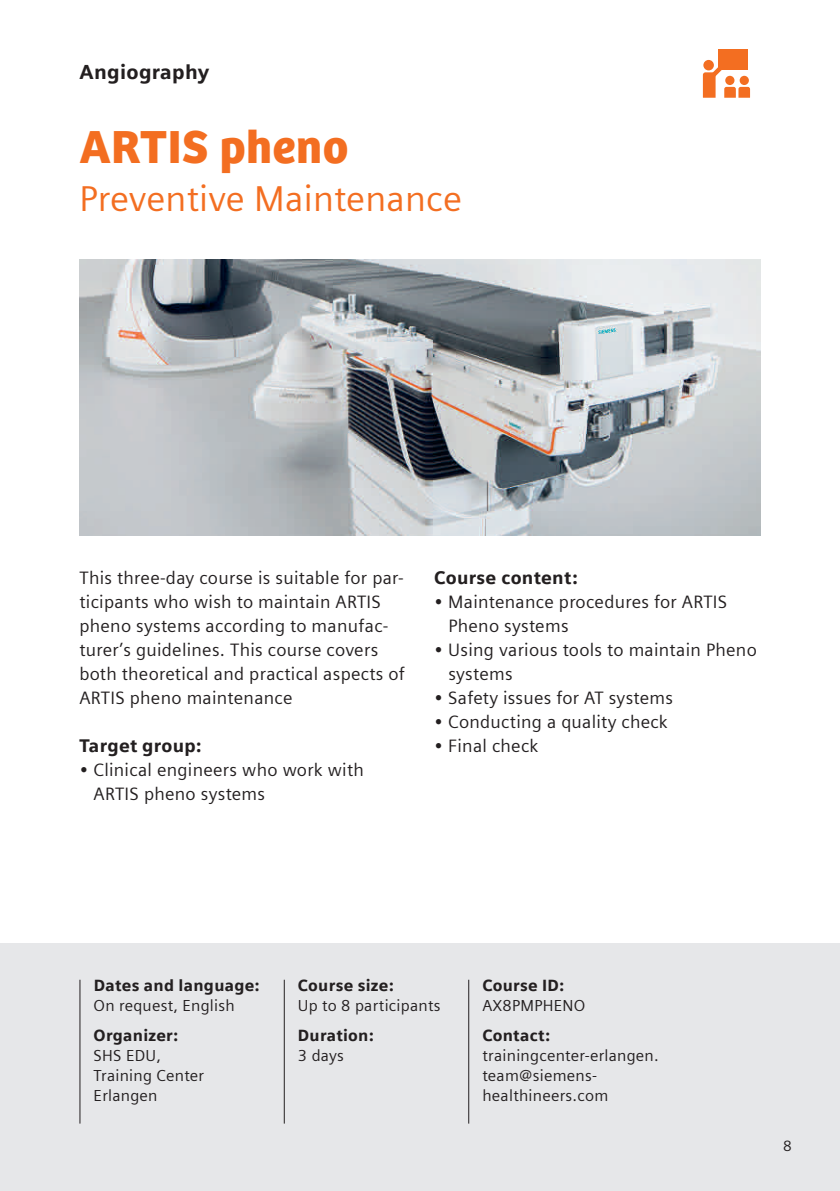
<style>
.page{position:relative;width:840px;height:1191px;background:#fff}
.page>*{position:absolute;margin:0;border:0;box-sizing:border-box;transform-origin:0 0}
.headline__30pt_33pt{font:48px "SH Bree Headline Regular";letter-spacing:.005em;color:#f36e21}
.headline__30pt_33pt-2{font:36px "Siemens Sans";letter-spacing:.005em;color:#f36e21}
.headline__30pt_33pt-3{font:900 20px "Siemens Sans";letter-spacing:.015em;color:#231f20}
.t1{font:18px/24px "Siemens Sans";letter-spacing:.015em;color:#231f20}
.t2{font:900 18px "Siemens Sans";letter-spacing:.015em;color:#231f20}
.t3{font:16px/20px "Siemens Sans";letter-spacing:.015em;color:#231f20}
.t4{font:900 16px/20px "Siemens Sans";letter-spacing:.015em;color:#231f20}
.t5{font:15px "Siemens Sans";color:#231f20}
.s1{font-weight:400}
.s2{font-weight:900}
</style>
<div class="page">
<div style="left:0;top:943px;width:839px;height:248px;background:#e6e7e9"></div>
<img style="left:79px;top:260px;width:681px;height:275px">
<hr style="left:283px;top:979px;width:1px;height:144px;background:#231f20">
<hr style="left:468px;top:979px;width:1px;height:144px;background:#231f20">
<hr style="left:79px;top:979px;width:1px;height:144px;background:#231f20">
<div style="left:718px;top:50px;width:29px;height:20px;background:#f36e21"></div>
<div style="left:703px;top:60px;width:10px;height:10px;background:#f36e21;border-radius:50%"></div>
<svg style="left:702px;top:65px;width:47px;height:33px"></svg>
<p class="headline__30pt_33pt-3" style="left:79px;top:56px;width:131px">Angiography</p>
<p class="headline__30pt_33pt" style="left:79px;top:110px;width:270px">ARTIS pheno</p>
<p class="headline__30pt_33pt-2" style="left:79px;top:172px;width:384px">Preventive Maintenance</p>
<p class="t1" style="left:79px;top:564px;width:327px">This three-day course is suitable for par&shy;ticipants who wish to maintain ARTIS pheno systems according to manufac&shy;turer’s guidelines. This course covers both theoretical and practical aspects of ARTIS pheno maintenance</p>
<p class="t2" style="left:79px;top:731px;width:124px">Target group:</p>
<p class="t1" style="left:79px;top:756px;width:286px">• Clinical engineers who work with</p>
<p class="t1" style="left:94px;top:780px;width:173px">ARTIS pheno systems</p>
<p class="t2" style="left:434px;top:563px;width:145px">Course content:</p>
<p class="t1" style="left:448px;top:588px;width:280px;text-indent:-14px">• Maintenance procedures for ARTIS<br>Pheno systems</p>
<p class="t1" style="left:448px;top:636px;width:310px;text-indent:-14px">• Using various tools to maintain Pheno systems</p>
<p class="t1" style="left:434px;top:684px;width:240px">• Safety issues for AT systems</p>
<p class="t1" style="left:434px;top:708px;width:235px">• Conducting a quality check</p>
<p class="t1" style="left:434px;top:732px;width:105px">• Final check</p>
<p class="t4" style="left:94px;top:974px;width:167px">Dates and language:<br><span class="s1">On request, English</span></p>
<p class="t3" style="left:94px;top:1024px;width:112px"><span class="s2">Organizer:<br></span>SHS EDU,<br>Training Center<br>Erlangen</p>
<p class="t4" style="left:298px;top:974px;width:97px">Course size:</p>
<p class="t3" style="left:298px;top:994px;width:144px">Up to 8 participants</p>
<p class="t4" style="left:298px;top:1024px;width:77px">Duration:</p>
<p class="t3" style="left:298px;top:1044px;width:47px">3 days</p>
<p class="t4" style="left:482px;top:974px;width:83px">Course ID:</p>
<p class="t3" style="left:482px;top:994px;width:104px">AX8PMPHENO</p>
<p class="t4" style="left:482px;top:1024px;width:69px">Contact:</p>
<p class="t3" style="left:482px;top:1044px;width:178px">trainingcenter-erlangen. team@siemens-</p>
<p class="t3" style="left:482px;top:1084px;width:127px">healthineers.com</p>
<p class="t5" style="left:782px;top:1134px;width:10px">8</p>
</div>
